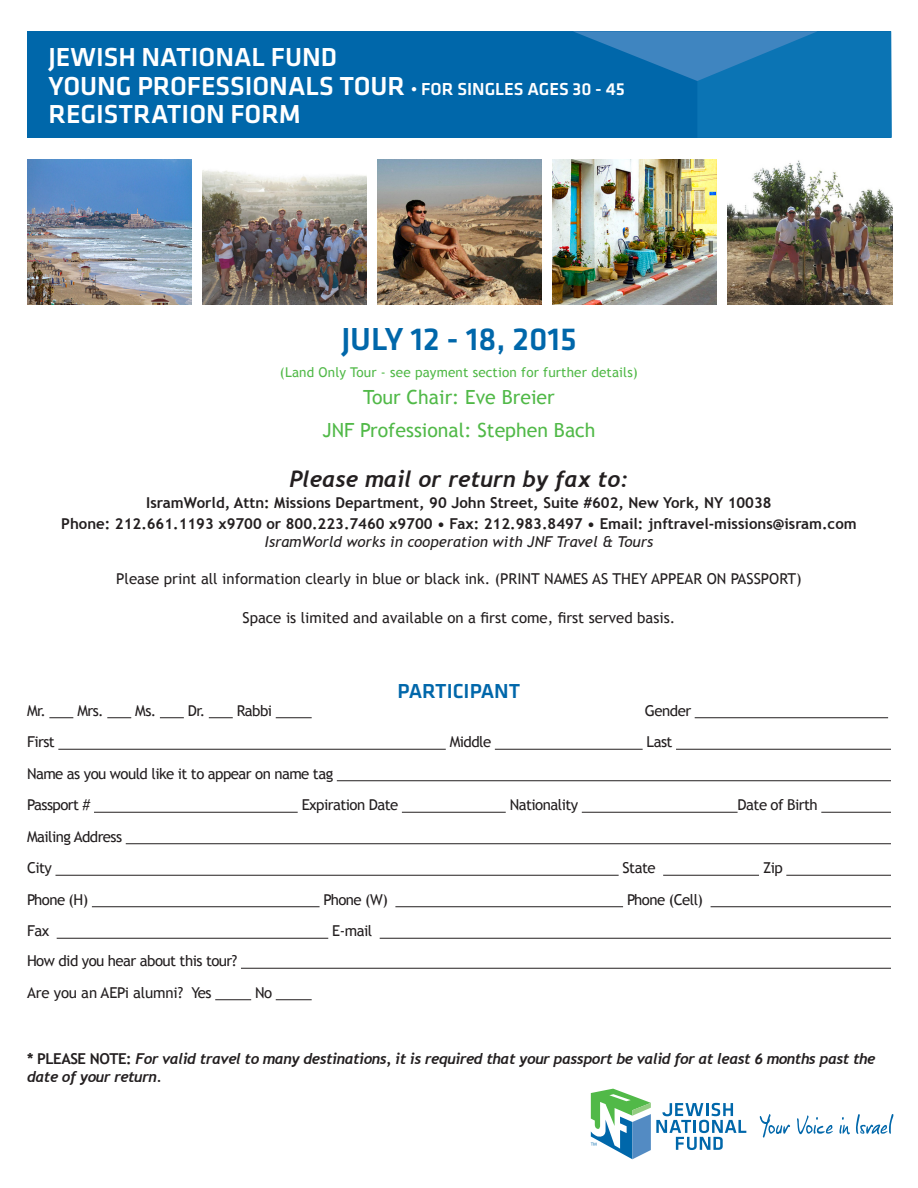
<style>
.page{position:relative;width:918px;height:1188px;background:#fff}
.page>*{position:absolute;margin:0;border:0;box-sizing:border-box;transform-origin:0 0}
.t1{font:500 33px "Klavika";color:#0067aa}
.t2{font:500 27px "Klavika";color:#fff}
.t3{font:italic 700 22.5px "Trebuchet";color:#231f20}
.t4{font:500 21px "Klavika";color:#0067aa}
.t5{font:19.5px "Trebuchet MS";color:#51b948}
.t6{font:15px "Trebuchet MS";letter-spacing:-.035em;color:#231f20}
.t7{font:700 15px "Trebuchet MS";color:#231f20}
.t8{font:15px "Trebuchet MS";color:#231f20}
.t9{font:italic 700 15px/18px "Trebuchet";letter-spacing:-.03em;color:#231f20}
.t10{font:italic 15px "Trebuchet MS";color:#231f20}
.t11{font:15px "Trebuchet MS";letter-spacing:-.01em;color:#231f20}
.t12{font:13.5px "Trebuchet MS";letter-spacing:.01em;color:#51b948}
.s1{font-weight:400;font-size:18px}
.s2{font-size:18px}
.s3{font-family:"Trebuchet MS";font-style:normal}
</style>
<div class="page">
<svg style="left:49px;top:717px;width:24px;height:1px"></svg>
<svg style="left:107px;top:717px;width:24px;height:1px"></svg>
<svg style="left:160px;top:717px;width:24px;height:1px"></svg>
<svg style="left:209px;top:717px;width:24px;height:1px"></svg>
<hr style="left:276px;top:717px;width:36px;height:1px;background:#231f20">
<hr style="left:695px;top:717px;width:193px;height:1px;background:#231f20">
<hr style="left:58px;top:749px;width:388px;height:1px;background:#231f20">
<hr style="left:495px;top:749px;width:148px;height:1px;background:#231f20">
<hr style="left:676px;top:749px;width:215px;height:1px;background:#231f20">
<hr style="left:337px;top:780px;width:554px;height:1px;background:#231f20">
<hr style="left:94px;top:812px;width:204px;height:1px;background:#231f20">
<hr style="left:402px;top:812px;width:104px;height:1px;background:#231f20">
<hr style="left:582px;top:812px;width:156px;height:1px;background:#231f20">
<hr style="left:821px;top:812px;width:70px;height:1px;background:#231f20">
<hr style="left:126px;top:843px;width:765px;height:1px;background:#231f20">
<hr style="left:55px;top:875px;width:564px;height:1px;background:#231f20">
<hr style="left:663px;top:875px;width:96px;height:1px;background:#231f20">
<hr style="left:786px;top:875px;width:105px;height:1px;background:#231f20">
<hr style="left:92px;top:906px;width:228px;height:1px;background:#231f20">
<hr style="left:395px;top:906px;width:228px;height:1px;background:#231f20">
<hr style="left:711px;top:906px;width:180px;height:1px;background:#231f20">
<hr style="left:57px;top:938px;width:271px;height:1px;background:#231f20">
<hr style="left:380px;top:938px;width:511px;height:1px;background:#231f20">
<hr style="left:241px;top:968px;width:650px;height:1px;background:#231f20">
<hr style="left:215px;top:999px;width:36px;height:1px;background:#231f20">
<hr style="left:276px;top:999px;width:36px;height:1px;background:#231f20">
<div style="left:27px;top:31px;width:863px;height:107px;background:#0067aa"></div>
<svg style="left:573px;top:31px;width:319px;height:107px"></svg>
<img style="left:27px;top:159px;width:165px;height:145px">
<img style="left:202px;top:170px;width:165px;height:134px">
<img style="left:377px;top:159px;width:165px;height:145px">
<img style="left:552px;top:159px;width:165px;height:145px">
<img style="left:728px;top:160px;width:164px;height:144px">
<svg style="left:797px;top:1115px;width:36px;height:19px"></svg>
<svg style="left:839px;top:1117px;width:11px;height:17px"></svg>
<svg style="left:760px;top:1114px;width:30px;height:24px"></svg>
<svg style="left:856px;top:1114px;width:37px;height:20px"></svg>
<svg style="left:591px;top:1089px;width:155px;height:70px"></svg>
<p class="t2" style="left:49px;top:43px;width:290px">JEWISH NATIONAL FUND</p>
<p class="t2" style="left:49px;top:71px;width:578px">YOUNG PROFESSIONALS TOUR <span class="s1">•</span> <span class="s2">FOR SINGLES AGES 30 - 45</span></p>
<p class="t2" style="left:49px;top:100px;width:254px">REGISTRATION FORM</p>
<p class="t1" style="left:341px;top:321px;width:237px">JULY 12 - 18, 2015</p>
<p class="t12" style="left:280px;top:364px;width:359px">(Land Only Tour - see payment section for further details)</p>
<p class="t5" style="left:363px;top:386px;width:193px">Tour Chair: Eve Breier</p>
<p class="t5" style="left:322px;top:419px;width:275px">JNF Professional: Stephen Bach</p>
<p class="t3" style="left:290px;top:465px;width:340px">Please mail or return by fax to:</p>
<p class="t7" style="left:146px;top:493px;width:627px">IsramWorld, Attn: Missions Department, 90 John Street, Suite #602, New York, NY 10038</p>
<p class="t7" style="left:61px;top:514px;width:797px">Phone: 212.661.1193 x9700 or 800.223.7460 x9700 • Fax: 212.983.8497 • Email: jnftravel-missions@isram.com</p>
<p class="t10" style="left:265px;top:532px;width:390px">IsramWorld works in cooperation with JNF Travel &amp; Tours</p>
<p class="t8" style="left:116px;top:570px;width:687px">Please print all information clearly in blue or black ink. (PRINT NAMES AS THEY APPEAR ON PASSPORT)</p>
<p class="t8" style="left:242px;top:609px;width:434px">Space is limited and available on a first come, first served basis.</p>
<p class="t4" style="left:398px;top:679px;width:124px">PARTICIPANT</p>
<p class="t6" style="left:27px;top:702px;width:78px">Mr. Mrs.</p>
<p class="t6" style="left:135px;top:702px;width:72px">Ms. Dr.</p>
<p class="t6" style="left:237px;top:702px;width:37px">Rabbi</p>
<p class="t6" style="left:645px;top:702px;width:48px">Gender</p>
<p class="t6" style="left:27px;top:733px;width:29px">First</p>
<p class="t6" style="left:450px;top:733px;width:43px">Middle</p>
<p class="t6" style="left:647px;top:733px;width:27px">Last</p>
<p class="t6" style="left:27px;top:765px;width:308px">Name as you would like it to appear on name tag</p>
<p class="t6" style="left:27px;top:796px;width:65px">Passport #</p>
<p class="t6" style="left:302px;top:796px;width:98px">Expiration Date</p>
<p class="t6" style="left:510px;top:796px;width:70px">Nationality</p>
<p class="t6" style="left:738px;top:796px;width:82px">Date of Birth</p>
<p class="t6" style="left:27px;top:828px;width:97px">Mailing Address</p>
<p class="t6" style="left:27px;top:859px;width:27px">City</p>
<p class="t6" style="left:623px;top:859px;width:35px">State</p>
<p class="t6" style="left:763px;top:859px;width:21px">Zip</p>
<p class="t6" style="left:27px;top:891px;width:63px">Phone (H)</p>
<p class="t6" style="left:324px;top:891px;width:66px">Phone (W)</p>
<p class="t6" style="left:627px;top:891px;width:78px">Phone (Cell)</p>
<p class="t6" style="left:27px;top:922px;width:24px">Fax</p>
<p class="t6" style="left:332px;top:922px;width:41px">E-mail</p>
<p class="t6" style="left:27px;top:952px;width:212px">How did you hear about this tour?</p>
<p class="t11" style="left:27px;top:984px;width:186px">Are you an AEPi alumni? Yes</p>
<p class="t6" style="left:255px;top:984px;width:19px">No</p>
<p class="t9" style="left:27px;top:1050px;width:850px"><span class="s3">* PLEASE NOTE:</span> For valid travel to many destinations, it is required that your passport be valid for at least 6 months past the date of your return.</p>
</div>
